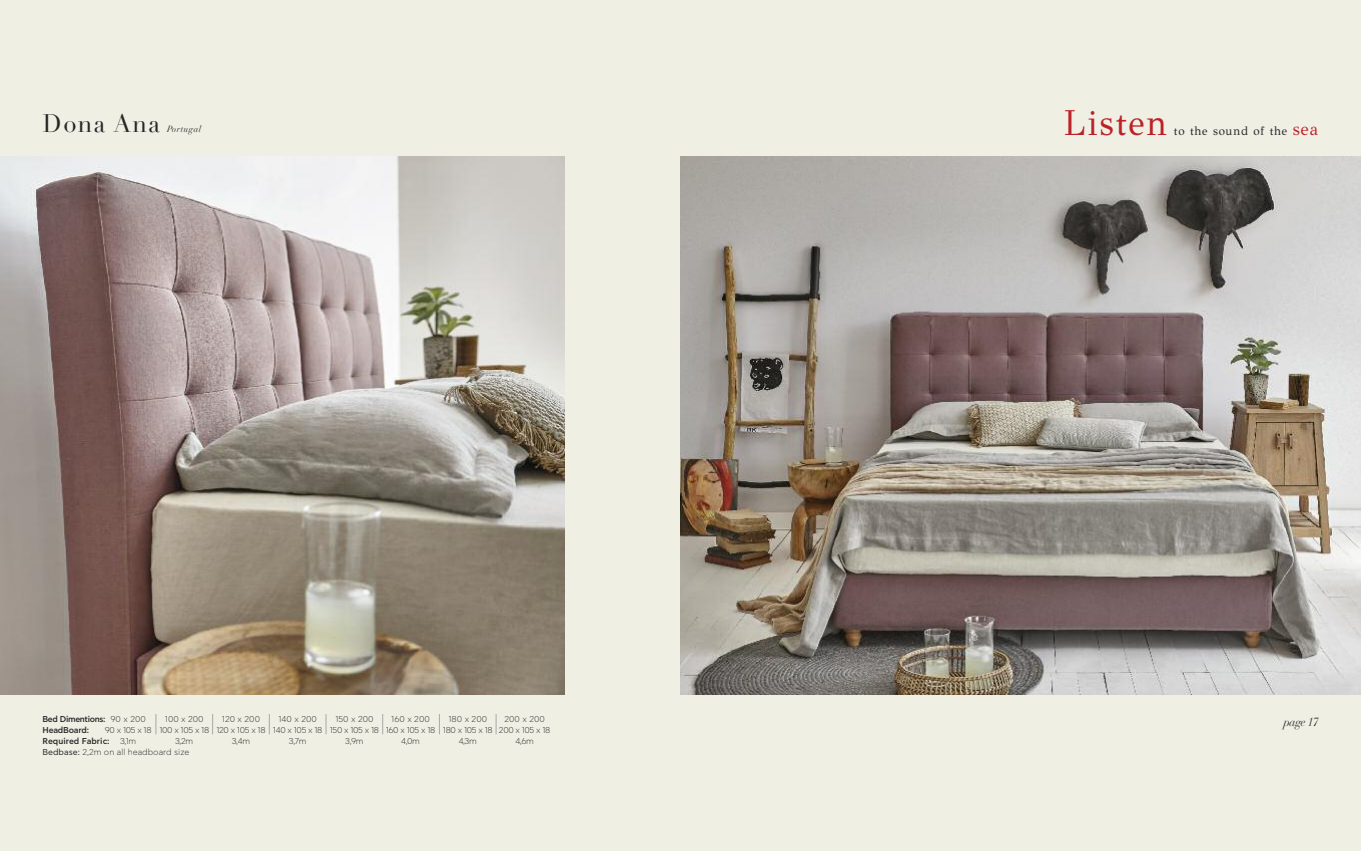
<style>
.page{position:relative;width:1361px;height:851px;background:#fff}
.page>*{position:absolute;margin:0;border:0;box-sizing:border-box;transform-origin:0 0}
.t1{font:36px "GFS Didot";letter-spacing:.06em;color:#bb2228;scale:.95 1}
.t2{font:25px "Didot";letter-spacing:.06em;color:#272526;scale:.95 1}
.t3{font:12.3px "GFS Didot";letter-spacing:.06em;color:#272526;scale:.95 1}
.t4{font:italic 12px "Didot";letter-spacing:-.03em;color:#272526;scale:.95 1}
.t5{font:italic 9px "Didot";letter-spacing:.06em;color:#272526;scale:.95 1}
.t6{font:300 8.5px/11px "CF Asty Std";letter-spacing:-.04em;color:#272526}
.t7{font:500 8.5px "CF Asty Std";letter-spacing:-.04em;color:#272526}
.t8{font:300 8.5px "CF Asty Std";color:#272526}
.s1{font-size:18px;color:#bb2228}
.s2{font-weight:300}
.s3{font-weight:500}
.s4{font-weight:400}
</style>
<div class="page">
<div style="left:0;top:0;width:1361px;height:850px;background:#f0efe4"></div>
<img style="left:680px;top:157px;width:681px;height:537px">
<img style="left:0;top:157px;width:564px;height:537px">
<svg style="left:156px;top:714px;width:1px;height:20px"></svg>
<svg style="left:212px;top:714px;width:1px;height:20px"></svg>
<svg style="left:269px;top:714px;width:1px;height:20px"></svg>
<svg style="left:326px;top:714px;width:1px;height:20px"></svg>
<svg style="left:382px;top:714px;width:1px;height:20px"></svg>
<svg style="left:439px;top:714px;width:1px;height:20px"></svg>
<svg style="left:496px;top:714px;width:1px;height:20px"></svg>
<h2 class="t2" style="left:43px;top:108px;width:125px">Dona Ana</h2>
<p class="t5" style="left:167px;top:123px;width:38px">Portugal</p>
<h1 class="t1" style="left:1063px;top:99px;width:110px">Listen</h1>
<h3 class="t3" style="left:1174px;top:123px;width:154px">to the sound of the <span class="s1">sea</span></h3>
<p class="t7" style="left:43px;top:715px;width:105px">Bed Dimentions: <span class="s2">90 x 200</span></p>
<p class="t6" style="left:165px;top:713px;width:40px">100 x 200</p>
<p class="t6" style="left:222px;top:713px;width:40px">120 x 200</p>
<p class="t6" style="left:278px;top:713px;width:40px">140 x 200</p>
<p class="t6" style="left:335px;top:713px;width:40px">150 x 200</p>
<p class="t6" style="left:391px;top:713px;width:40px">160 x 200</p>
<p class="t6" style="left:448px;top:713px;width:40px">180 x 200</p>
<p class="t6" style="left:504px;top:713px;width:42px">200 x 200</p>
<p class="t7" style="left:43px;top:726px;width:48px">HeadBoard:</p>
<h3 class="t4" style="left:42px;top:714px;width:38px">page 16</h3>
<h3 class="t4" style="left:1283px;top:714px;width:38px">page 17</h3>
<p class="t6" style="left:43px;top:724px;width:509px;text-indent:62px">90 x 105 x 18 100 x 105 x 18 120 x 105 x 18 140 x 105 x 18 150 x 105 x 18 160 x 105 x 18 180 x 105 x 18 200 x 105 x 18<br><span class="s3">Required Fabric:</span> 3,1m</p>
<p class="t6" style="left:175px;top:735px;width:20px">3,2m</p>
<p class="t6" style="left:232px;top:735px;width:20px">3,4m</p>
<p class="t6" style="left:289px;top:735px;width:19px">3,7m</p>
<p class="t6" style="left:345px;top:735px;width:20px">3,9m</p>
<p class="t6" style="left:401px;top:735px;width:20px">4,0m</p>
<p class="t6" style="left:459px;top:735px;width:20px">4,3m</p>
<p class="t6" style="left:515px;top:735px;width:20px">4,6m</p>
<p class="t8" style="left:43px;top:748px;width:148px"><span class="s4">Bedbase:</span> 2,2m on all headboard size</p>
</div>
